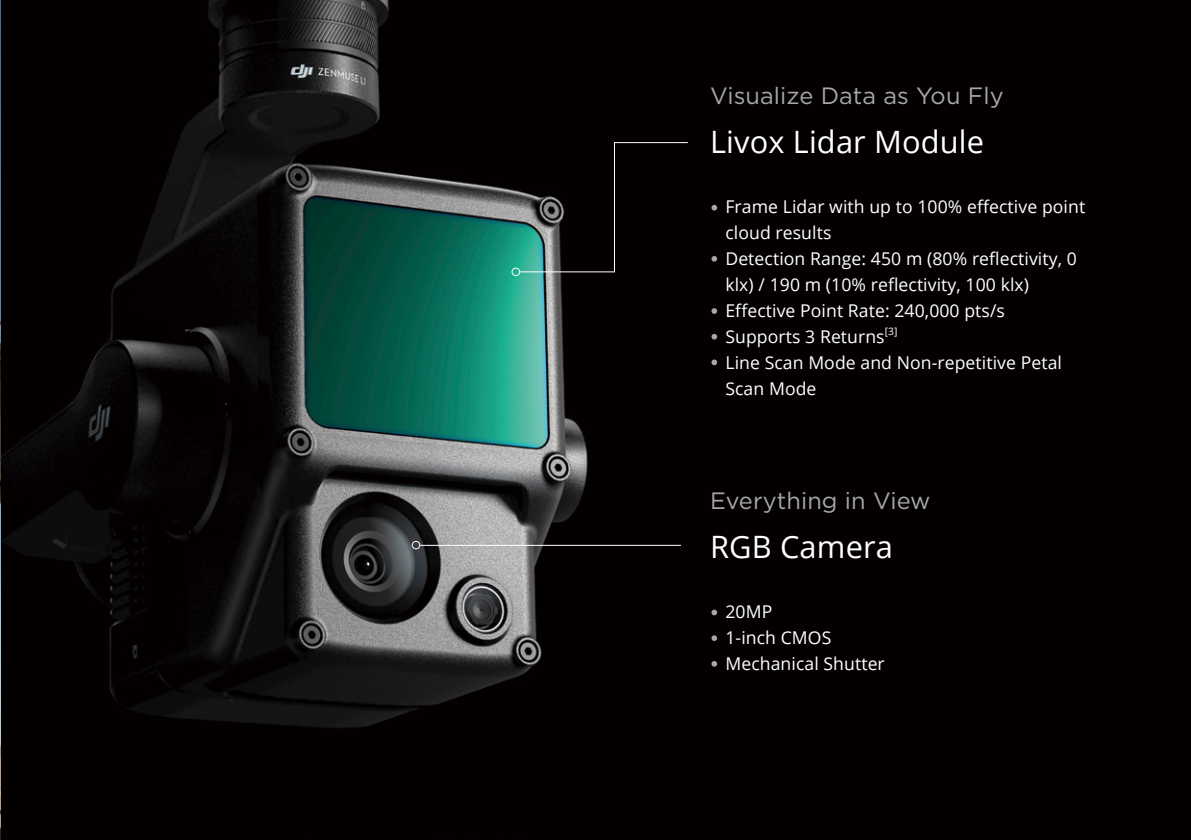
<style>
.page{position:relative;width:1191px;height:840px;background:#fff}
.page>*{position:absolute;margin:0;border:0;box-sizing:border-box;transform-origin:0 0}
.t1{font:30.8px "Open Sans";letter-spacing:.005em;color:#fff}
.t2{font:23.6px "Gotham";letter-spacing:.005em;color:#a4a8ab}
.t3{font:17.6px/26px "Open Sans";letter-spacing:.005em;color:#fff}
</style>
<div class="page">
<img style="left:0;top:0;width:1077px;height:839px">
<div style="left:1077px;top:0;width:114px;height:839px;background:#040000"></div>
<svg style="left:519px;top:141px;width:170px;height:132px;background:#191c1b"></svg>
<div style="left:511px;top:267px;width:9px;height:9px;border:1px solid #fff;border-radius:50%"></div>
<hr style="left:420px;top:544px;width:261px;height:1px;background:#fff">
<div style="left:412px;top:540px;width:8px;height:9px;border:1px solid #fff;border-radius:50%"></div>
<svg style="left:711px;top:205px;width:6px;height:5px"></svg>
<svg style="left:711px;top:256px;width:6px;height:5px"></svg>
<svg style="left:711px;top:308px;width:6px;height:6px"></svg>
<svg style="left:711px;top:333px;width:6px;height:6px"></svg>
<svg style="left:711px;top:359px;width:6px;height:6px"></svg>
<svg style="left:711px;top:609px;width:6px;height:6px"></svg>
<svg style="left:711px;top:635px;width:6px;height:5px"></svg>
<svg style="left:711px;top:660px;width:6px;height:6px"></svg>
<h2 class="t2" style="left:710px;top:80px;width:295px">Visualize Data as You Fly</h2>
<h1 class="t1" style="left:710px;top:120px;width:275px">Livox Lidar Module</h1>
<p class="t3" style="left:725px;top:193px;width:361px">Frame Lidar with up to 100% effective point cloud results<br>Detection Range: 450 m (80% reflectivity, 0 klx) / 190 m (10% reflectivity, 100 klx)<br>Effective Point Rate: 240,000 pts/s<br>Supports 3 Returns<sup>[3]<br></sup>Line Scan Mode and Non-repetitive Petal<br>Scan Mode</p>
<h2 class="t2" style="left:710px;top:485px;width:222px">Everything in View</h2>
<h1 class="t1" style="left:710px;top:525px;width:184px">RGB Camera</h1>
<p class="t3" style="left:725px;top:598px;width:161px">20MP<br>1-inch CMOS<br>Mechanical Shutter</p>
</div>
